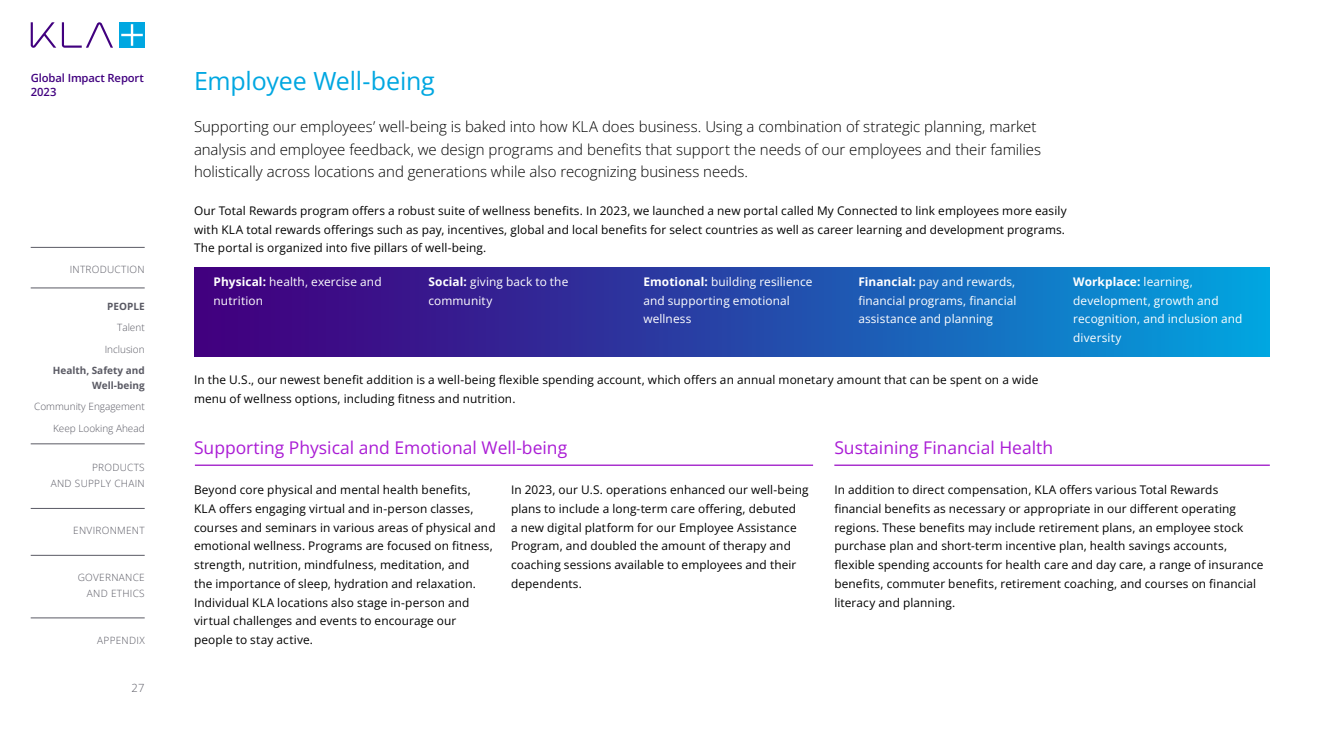
<style>
.page{position:relative;width:1323px;height:745px;background:#fff}
.page>*{position:absolute;margin:0;border:0;box-sizing:border-box;transform-origin:0 0}
.t1{font:25px "Open Sans";letter-spacing:-.005em;color:#00a7e1}
.t2{font:17.5px "Open Sans";color:#aa1dd5}
.t3{font:300 15px/22.5px "Open Sans";letter-spacing:-.005em;color:#000}
.t4{font:11.88px/18.8px "Open Sans";letter-spacing:.01em;color:#000}
.t5{font:11.88px/18.8px "Open Sans";letter-spacing:.01em;color:#fff}
.t6{font:600 11.25px/13.5px "Open Sans";letter-spacing:-.01em;color:#41007f}
.t7{font:300 11.25px "Open Sans";color:#5a5a64}
.t8{font:300 10px/16.2px "Open Sans";letter-spacing:.03em;color:#5a5a64;text-align:right}
.t9{font:300 10px/21.2px "Open Sans";color:#5a5a64;text-align:right}
.t10{font:700 10px/15px "Open Sans";color:#5a5a64;text-align:right}
.s1{font-weight:700}
</style>
<div class="page">
<svg style="left:62px;top:22px;width:51px;height:26px"></svg>
<svg style="left:31px;top:22px;width:25px;height:26px"></svg>
<div style="left:119px;top:22px;width:26px;height:26px;background:#00a7e1"></div>
<svg style="left:121px;top:24px;width:22px;height:22px"></svg>
<hr style="left:31px;top:287px;width:114px;height:1px;background:#5a5a64">
<hr style="left:31px;top:443px;width:114px;height:1px;background:#5a5a64">
<hr style="left:31px;top:247px;width:114px;height:1px;background:#5a5a64">
<hr style="left:31px;top:508px;width:114px;height:1px;background:#5a5a64">
<hr style="left:31px;top:554px;width:114px;height:1px;background:#5a5a64">
<hr style="left:31px;top:617px;width:114px;height:1px;background:#5a5a64">
<div style="left:195px;top:268px;width:1075px;height:88px;background:linear-gradient(to right,#460078,#039fdc)"></div>
<hr style="left:195px;top:464px;width:618px;height:1px;background:#990bc5">
<hr style="left:834px;top:464px;width:436px;height:1px;background:#990bc5">
<p class="t6" style="left:31px;top:71px;width:115px">Global Impact Report<br>2023</p>
<p class="t8" style="left:70px;top:260px;width:76px">INTRODUCTION</p>
<p class="t10" style="left:107px;top:298px;width:39px">PEOPLE</p>
<p class="t9" style="left:105px;top:317px;width:42px">Talent<br>Inclusion</p>
<p class="t10" style="left:53px;top:362px;width:93px">Health, Safety and<br>Well-being</p>
<p class="t9" style="left:34px;top:395px;width:112px">Community Engagement<br>Keep Looking Ahead</p>
<p class="t8" style="left:51px;top:459px;width:95px">PRODUCTS<br>AND SUPPLY CHAIN</p>
<p class="t8" style="left:73px;top:522px;width:73px">ENVIRONMENT</p>
<p class="t8" style="left:78px;top:568px;width:68px">GOVERNANCE<br>AND ETHICS</p>
<p class="t8" style="left:97px;top:631px;width:49px">APPENDIX</p>
<p class="t7" style="left:132px;top:679px;width:15px">27</p>
<h1 class="t1" style="left:194px;top:63px;width:242px">Employee Well-being</h1>
<p class="t3" style="left:194px;top:115px;width:849px">Supporting our employees’ well-being is baked into how KLA does business. Using a combination of strategic planning, market analysis and employee feedback, we design programs and benefits that support the needs of our employees and their families holistically across locations and generations while also recognizing business needs.</p>
<p class="t4" style="left:194px;top:201px;width:874px">Our Total Rewards program offers a robust suite of wellness benefits. In 2023, we launched a new portal called My Connected to link employees more easily with KLA total rewards offerings such as pay, incentives, global and local benefits for select countries as well as career learning and development programs.<br>The portal is organized into five pillars of well-being.</p>
<p class="t5" style="left:214px;top:272px;width:169px"><span class="s1">Physical:</span> health, exercise and nutrition</p>
<p class="t5" style="left:428px;top:272px;width:141px"><span class="s1">Social:</span> giving back to the community</p>
<p class="t5" style="left:643px;top:272px;width:171px"><span class="s1">Emotional:</span> building resilience and supporting emotional wellness</p>
<p class="t5" style="left:858px;top:272px;width:160px;text-align:justify"><span class="s1">Financial:</span> pay and rewards, financial programs, financial assistance and planning</p>
<p class="t5" style="left:1073px;top:272px;width:171px"><span class="s1">Workplace:</span> learning, development, growth and recognition, and inclusion and diversity</p>
<p class="t4" style="left:194px;top:369px;width:846px">In the U.S., our newest benefit addition is a well-being flexible spending account, which offers an annual monetary amount that can be spent on a wide menu of wellness options, including fitness and nutrition.</p>
<h2 class="t2" style="left:194px;top:435px;width:375px">Supporting Physical and Emotional Well-being</h2>
<p class="t4" style="left:194px;top:479px;width:303px">Beyond core physical and mental health benefits, KLA offers engaging virtual and in-person classes, courses and seminars in various areas of physical and emotional wellness. Programs are focused on fitness, strength, nutrition, mindfulness, meditation, and<br>the importance of sleep, hydration and relaxation.<br>Individual KLA locations also stage in-person and virtual challenges and events to encourage our people to stay active.</p>
<p class="t4" style="left:511px;top:479px;width:299px">In 2023, our U.S. operations enhanced our well-being plans to include a long-term care offering, debuted<br>a new digital platform for our Employee Assistance Program, and doubled the amount of therapy and coaching sessions available to employees and their dependents.</p>
<h2 class="t2" style="left:834px;top:435px;width:220px">Sustaining Financial Health</h2>
<p class="t4" style="left:834px;top:479px;width:431px">In addition to direct compensation, KLA offers various Total Rewards financial benefits as necessary or appropriate in our different operating regions. These benefits may include retirement plans, an employee stock purchase plan and short-term incentive plan, health savings accounts, flexible spending accounts for health care and day care, a range of insurance benefits, commuter benefits, retirement coaching, and courses on financial literacy and planning.</p>
</div>
